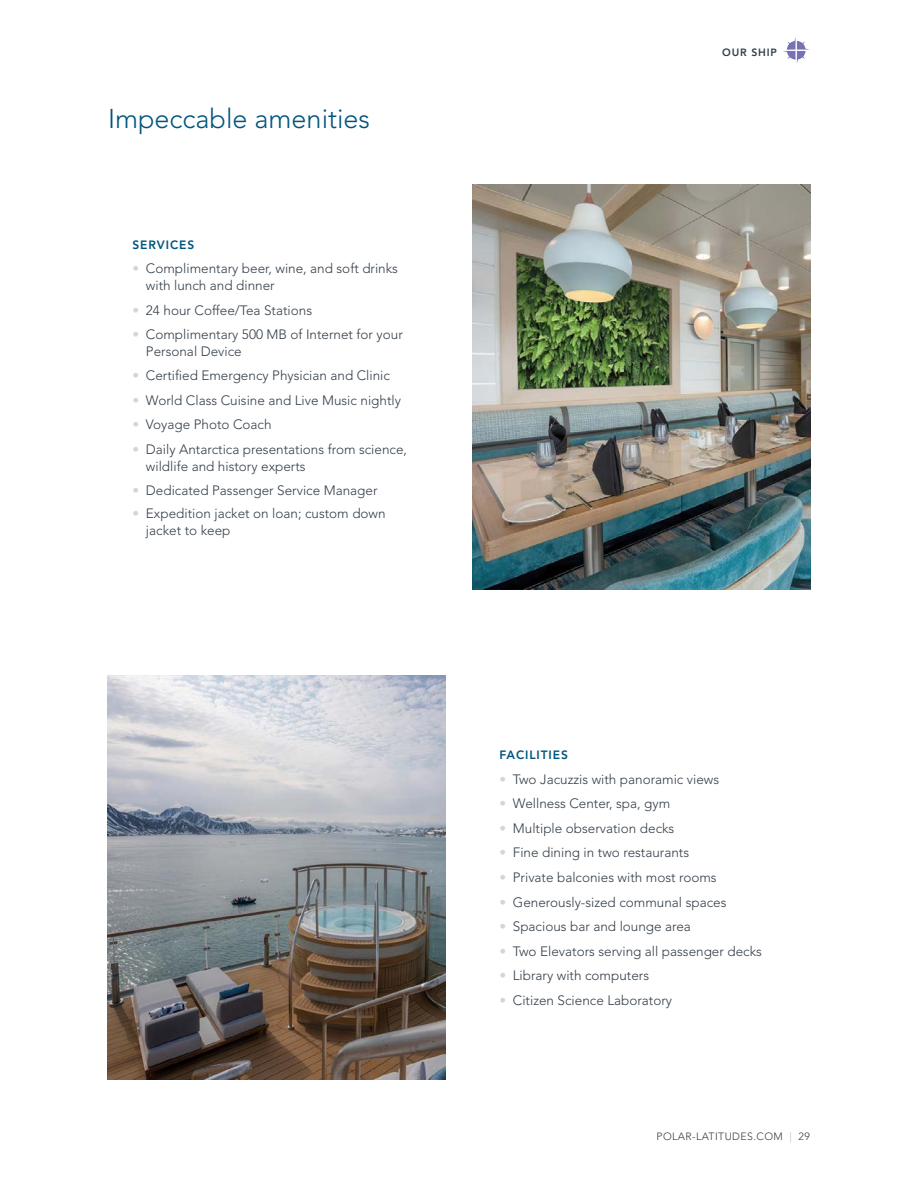
<style>
.page{position:relative;width:918px;height:1188px;background:#fff}
.page>*{position:absolute;margin:0;border:0;box-sizing:border-box;transform-origin:0 0}
.t1{font:300 27px "Avenir LT Std";color:#00557f}
.t2{font:300 13.5px/16.5px "Avenir LT Std";color:#333e48}
.t3{font:800 12px "Avenir LT Std";letter-spacing:.075em;color:#00557f}
.t4{font:300 10.5px "Avenir LT Std";letter-spacing:.04em;color:#333e48}
.t5{font:800 10.5px "Avenir LT Std";letter-spacing:.075em;color:#333e48}
.s1{color:#d3d5db}
.s2{color:#afb5bf}
</style>
<div class="page">
<svg style="left:783px;top:37px;width:26px;height:26px"></svg>
<img style="left:473px;top:185px;width:337px;height:405px">
<img style="left:108px;top:675px;width:337px;height:405px">
<h1 class="t1" style="left:108px;top:103px;width:264px">Impeccable amenities</h1>
<p class="t3" style="left:132px;top:238px;width:63px">SERVICES</p>
<p class="t2" style="left:146px;top:261px;width:254px;text-indent:-14px"><span class="s1">•</span> Complimentary beer, wine, and soft drinks with lunch and dinner</p>
<p class="t2" style="left:132px;top:302px;width:181px"><span class="s1">•</span> 24 hour Coffee/Tea Stations</p>
<p class="t2" style="left:146px;top:326px;width:258px;text-indent:-14px"><span class="s1">•</span> Complimentary 500 MB of Internet for your<br>Personal Device</p>
<p class="t2" style="left:132px;top:367px;width:259px"><span class="s1">•</span> Certified Emergency Physician and Clinic</p>
<p class="t2" style="left:132px;top:392px;width:270px"><span class="s1">•</span> World Class Cuisine and Live Music nightly</p>
<p class="t2" style="left:132px;top:417px;width:141px"><span class="s1">•</span> Voyage Photo Coach</p>
<p class="t2" style="left:146px;top:441px;width:263px;text-indent:-14px"><span class="s1">•</span> Daily Antarctica presentations from science, wildlife and history experts</p>
<p class="t2" style="left:132px;top:482px;width:247px"><span class="s1">•</span> Dedicated Passenger Service Manager</p>
<p class="t2" style="left:146px;top:505px;width:241px;text-indent:-14px"><span class="s1">•</span> Expedition jacket on loan; custom down jacket to keep</p>
<p class="t5" style="left:722px;top:46px;width:56px">OUR SHIP</p>
<p class="t3" style="left:499px;top:748px;width:70px">FACILITIES</p>
<p class="t2" style="left:499px;top:771px;width:221px"><span class="s1">•</span> Two Jacuzzis with panoramic views</p>
<p class="t2" style="left:499px;top:795px;width:172px"><span class="s1">•</span> Wellness Center, spa, gym</p>
<p class="t2" style="left:499px;top:820px;width:177px"><span class="s1">•</span> Multiple observation decks</p>
<p class="t2" style="left:499px;top:845px;width:191px"><span class="s1">•</span> Fine dining in two restaurants</p>
<p class="t2" style="left:499px;top:869px;width:219px"><span class="s1">•</span> Private balconies with most rooms</p>
<p class="t2" style="left:499px;top:894px;width:229px"><span class="s1">•</span> Generously-sized communal spaces</p>
<p class="t2" style="left:499px;top:918px;width:193px"><span class="s1">•</span> Spacious bar and lounge area</p>
<p class="t2" style="left:499px;top:943px;width:264px"><span class="s1">•</span> Two Elevators serving all passenger decks</p>
<p class="t2" style="left:499px;top:968px;width:151px"><span class="s1">•</span> Library with computers</p>
<p class="t2" style="left:499px;top:992px;width:174px"><span class="s1">•</span> Citizen Science Laboratory</p>
<p class="t4" style="left:657px;top:1130px;width:155px">POLAR-LATITUDES.COM <span class="s2">|</span> 29</p>
</div>
